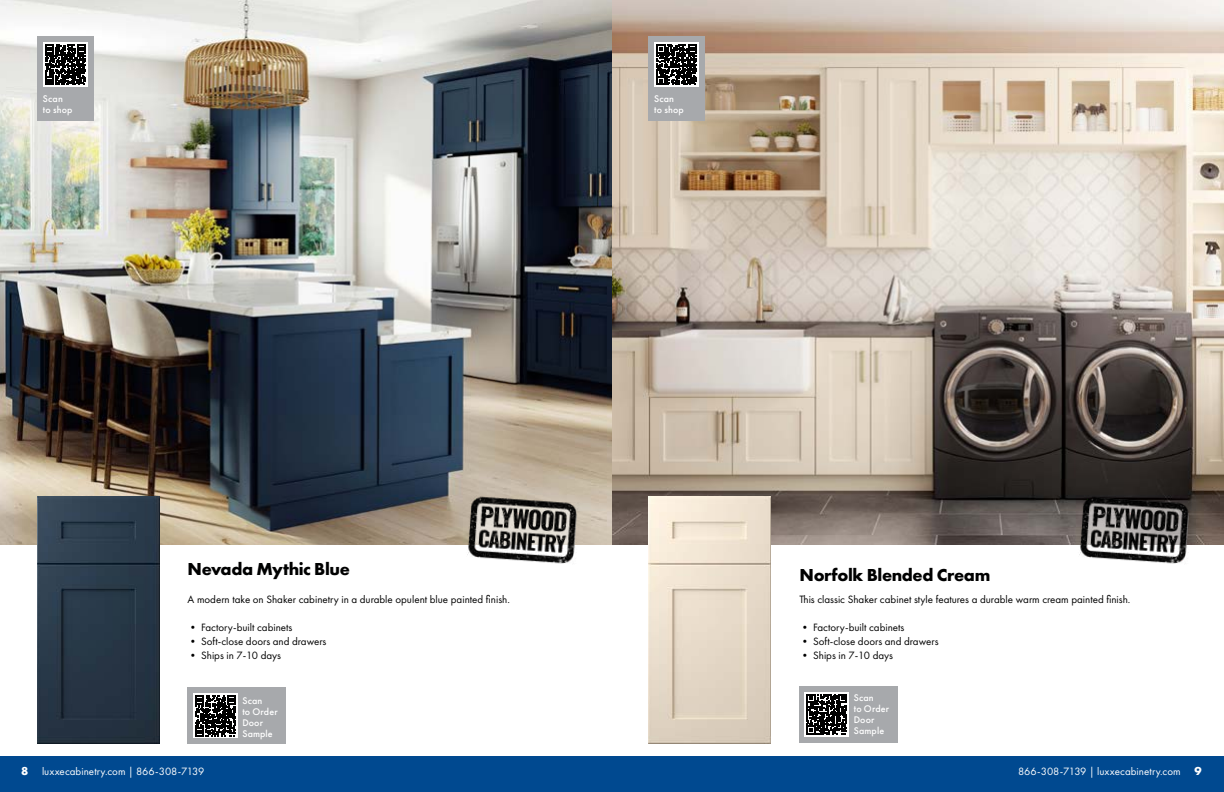
<style>
.page{position:relative;width:1224px;height:792px;background:#fff}
.page>*{position:absolute;margin:0;border:0;box-sizing:border-box;transform-origin:0 0}
.t1{font:700 18px "Futura PT";letter-spacing:-.02em;color:#000101}
.t2{font:11px "Futura PT";color:#000}
.t3{font:11px "Futura PT";color:#fff}
.t4{font:500 10px/11px "Futura PT";letter-spacing:.01em;color:#fff}
.s1{font-weight:700;font-size:12px}
</style>
<div class="page">
<div style="left:612px;top:756px;width:612px;height:36px;background:#004990"></div>
<div style="left:0;top:756px;width:612px;height:36px;background:#004990"></div>
<img style="left:0;top:0;width:1224px;height:544px">
<img style="left:648px;top:496px;width:123px;height:248px">
<div style="left:799px;top:686px;width:99px;height:56px;background:#a7a9ac"></div>
<div style="left:804px;top:692px;width:45px;height:44px;background:#fff"></div>
<svg style="left:806px;top:694px;width:40px;height:41px"></svg>
<svg style="left:807px;top:694px;width:40px;height:40px"></svg>
<div style="left:648px;top:36px;width:57px;height:84px;background:#a7a9ac"></div>
<div style="left:654px;top:42px;width:45px;height:45px;background:#fff"></div>
<svg style="left:656px;top:44px;width:41px;height:41px"></svg>
<svg style="left:657px;top:45px;width:40px;height:40px"></svg>
<img style="left:37px;top:496px;width:122px;height:248px">
<img style="left:465px;top:494px;width:117px;height:70px">
<div style="left:37px;top:36px;width:57px;height:84px;background:#a7a9ac"></div>
<div style="left:43px;top:42px;width:45px;height:45px;background:#fff"></div>
<svg style="left:45px;top:44px;width:41px;height:1px"></svg>
<svg style="left:45px;top:45px;width:41px;height:40px"></svg>
<div style="left:188px;top:688px;width:98px;height:56px;background:#a7a9ac"></div>
<div style="left:193px;top:694px;width:45px;height:44px;background:#fff"></div>
<svg style="left:195px;top:695px;width:41px;height:42px"></svg>
<svg style="left:195px;top:696px;width:41px;height:40px"></svg>
<img style="left:1077px;top:494px;width:117px;height:70px">
<p class="t4" style="left:43px;top:93px;width:31px">Scan to shop</p>
<p class="t4" style="left:654px;top:93px;width:31px">Scan to shop</p>
<h1 class="t1" style="left:188px;top:558px;width:164px">Nevada Mythic Blue</h1>
<p class="t2" style="left:188px;top:593px;width:324px">A modern take on Shaker cabinetry in a durable opulent blue painted finish.</p>
<p class="t2" style="left:188px;top:621px;width:106px">• Factory-built cabinets</p>
<p class="t2" style="left:188px;top:635px;width:140px">• Soft-close doors and drawers</p>
<p class="t2" style="left:188px;top:649px;width:95px">• Ships in 7-10 days</p>
<p class="t4" style="left:242px;top:695px;width:37px">Scan<br>to Order<br>Door<br>Sample</p>
<h1 class="t1" style="left:800px;top:563px;width:192px">Norfolk Blended Cream</h1>
<p class="t2" style="left:800px;top:593px;width:332px">This classic Shaker cabinet style features a durable warm cream painted finish.</p>
<p class="t2" style="left:800px;top:621px;width:106px">• Factory-built cabinets</p>
<p class="t2" style="left:800px;top:635px;width:140px">• Soft-close doors and drawers</p>
<p class="t2" style="left:800px;top:649px;width:95px">• Ships in 7-10 days</p>
<p class="t4" style="left:854px;top:693px;width:37px">Scan<br>to Order<br>Door<br>Sample</p>
<p class="t3" style="left:21px;top:765px;width:185px"><span class="s1">8</span> luxxecabinetry.com | 866-308-7139</p>
<p class="t3" style="left:1018px;top:765px;width:185px">866-308-7139 | luxxecabinetry.com <span class="s1">9</span></p>
</div>
